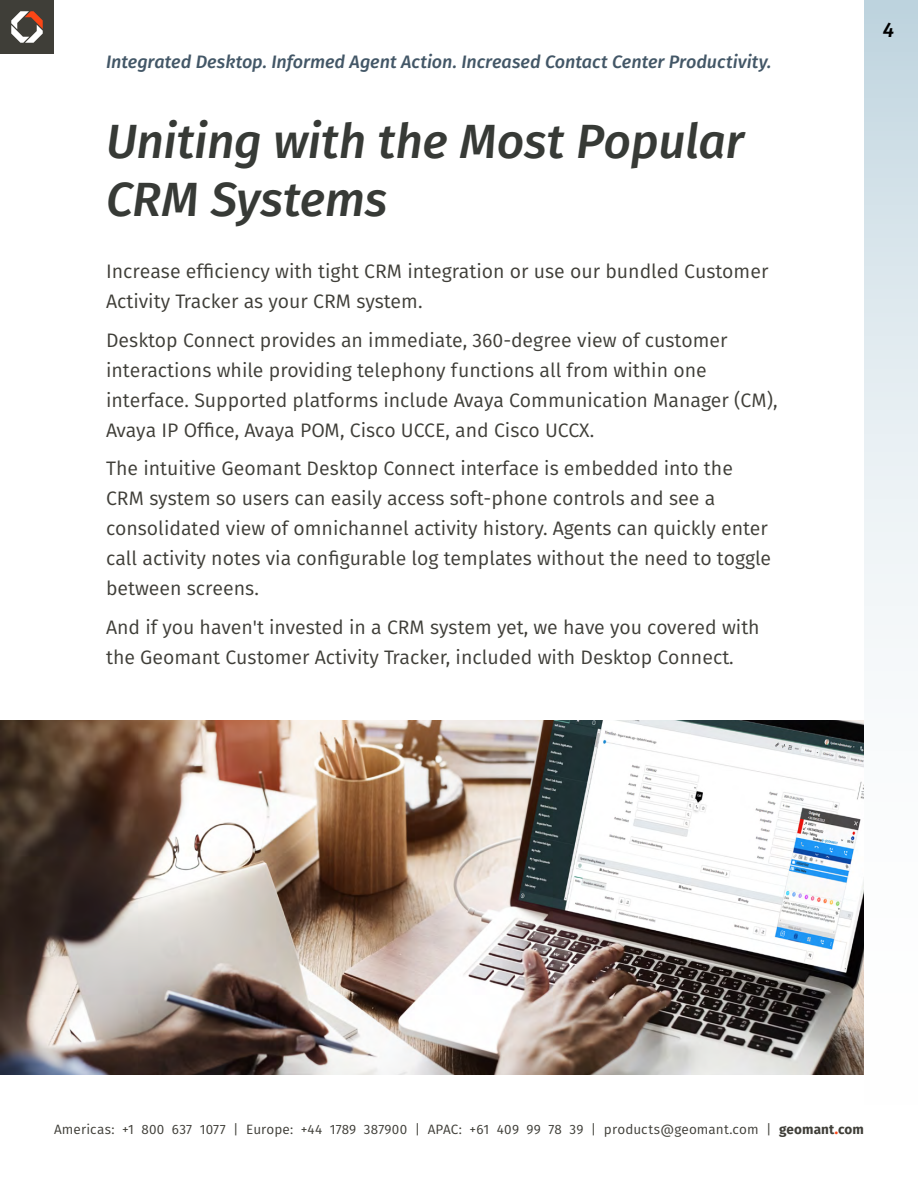
<style>
.page{position:relative;width:918px;height:1188px;background:#fff}
.page>*{position:absolute;margin:0;border:0;box-sizing:border-box;transform-origin:0 0}
.t1{font:italic 500 48px/57.6px "Fira Sans";letter-spacing:-.01em;color:#373a36}
.t2{font:italic 500 21px "Fira Sans";color:#000}
.t3{font:19.5px/30px "Fira Sans";color:#3f3e38}
.t4{font:italic 500 18px "Fira Sans";letter-spacing:-.005em;color:#435767}
.t5{font:13.5px "Fira Sans";letter-spacing:.01em;color:#3f3e38}
.s1{font-weight:700}
.s2{font-weight:800;color:#fa4616}
</style>
<div class="page">
<img style="left:0;top:720px;width:864px;height:355px">
<div style="left:864px;top:0;width:54px;height:1188px;background:linear-gradient(to bottom,#cbdce5,#fff)"></div>
<div style="left:0;top:0;width:54px;height:54px;background:#3f3e38"></div>
<svg style="left:11px;top:11px;width:32px;height:32px"></svg>
<p class="t4" style="left:106px;top:49px;width:667px">Integrated Desktop. Informed Agent Action. Increased Contact Center Productivity.</p>
<h1 class="t1" style="left:106px;top:112px;width:640px">Uniting with the Most Popular<br>CRM Systems</h1>
<p class="t3" style="left:106px;top:257px;width:664px">Increase efficiency with tight CRM integration or use our bundled Customer<br>Activity Tracker as your CRM system.</p>
<p class="t3" style="left:106px;top:325px;width:673px">Desktop Connect provides an immediate, 360-degree view of customer interactions while providing telephony functions all from within one interface. Supported platforms include Avaya Communication Manager (CM), Avaya IP Office, Avaya POM, Cisco UCCE, and Cisco UCCX.</p>
<p class="t3" style="left:106px;top:454px;width:667px">The intuitive Geomant Desktop Connect interface is embedded into the CRM system so users can easily access soft-phone controls and see a consolidated view of omnichannel activity history. Agents can quickly enter call activity notes via configurable log templates without the need to toggle between screens.</p>
<p class="t3" style="left:106px;top:612px;width:655px">And if you haven't invested in a CRM system yet, we have you covered with the Geomant Customer Activity Tracker, included with Desktop Connect.</p>
<p class="t2" style="left:883px;top:15px;width:13px">4</p>
<p class="t5" style="left:54px;top:1120px;width:812px">Americas: +1 800 637 1077 | Europe: +44 1789 387900 | APAC: +61 409 99 78 39 | products@geomant.com | <span class="s1">geomant</span><span class="s2">.</span><span class="s1">com</span></p>
</div>
